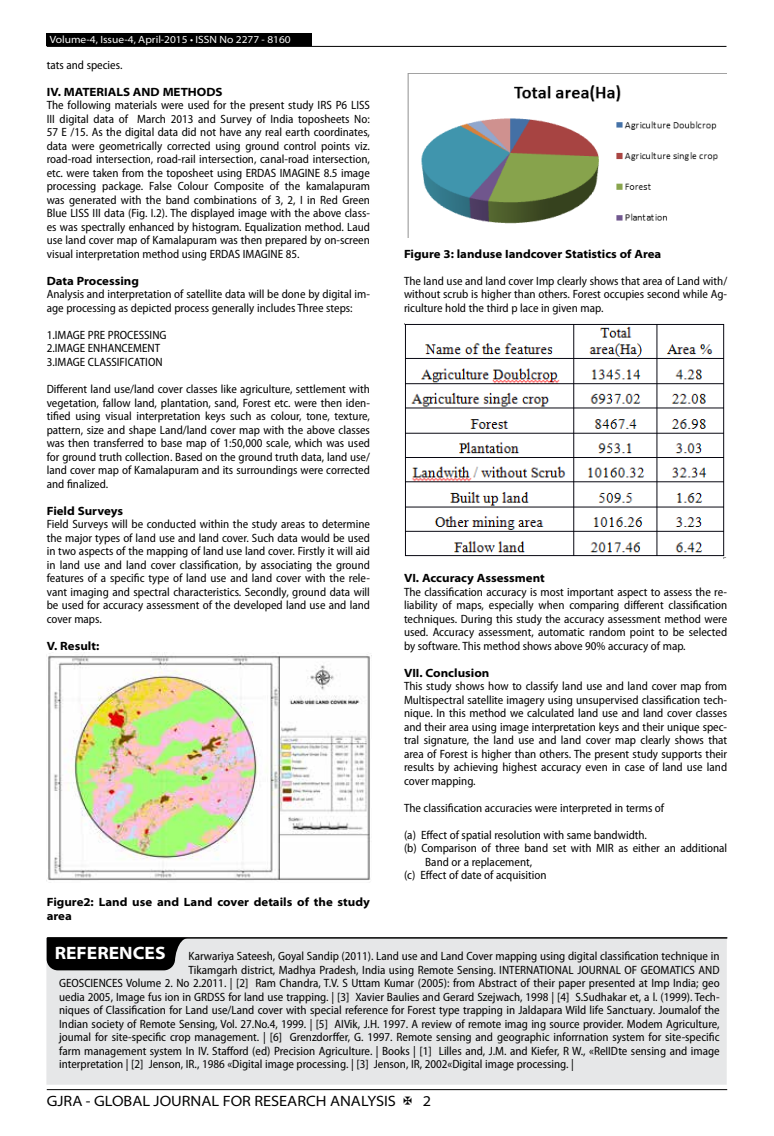
<style>
.page{position:relative;width:774px;height:1136px;background:#fff}
.page>*{position:absolute;margin:0;border:0;box-sizing:border-box;transform-origin:0 0}
.t1{font:700 semi-expanded 18px "Myriad Pro";color:#fff}
.t2{font:semi-expanded 15px "Myriad Pro";color:#000}
.t3{font:semi-condensed 12px/13.5px "Myriad Pro";color:#000;text-align:justify}
.t4{font:700 semi-expanded 12px/13.5px "Myriad Pro";color:#000}
.t5{font:semi-expanded 10.5px "Myriad Pro";color:#fff}
</style>
<div class="page">
<hr style="left:47px;top:1089px;width:680px;height:1px;background:#000">
<div style="left:47px;top:33px;width:265px;height:13px;background:#000"></div>
<hr style="left:47px;top:46px;width:679px;height:1px;background:#000">
<div style="left:46px;top:937px;width:681px;height:147px;background:#e6e7e8"></div>
<hr style="left:48px;top:937px;width:679px;height:1px;background:#000">
<svg style="left:47px;top:937px;width:141px;height:33px;background:#131314"></svg>
<img style="left:47px;top:652px;width:323px;height:229px">
<img style="left:407px;top:74px;width:311px;height:163px">
<img style="left:404px;top:323px;width:323px;height:235px">
<p class="t5" style="left:50px;top:34px;width:242px">Volume-4, Issue-4, April-2015 • ISSN No 2277 - 8160</p>
<p class="t3" style="left:47px;top:58px;width:77px">tats and species.</p>
<p class="t4" style="left:47px;top:85px;width:177px">IV. MATERIALS AND METHODS</p>
<p class="t3" style="left:47px;top:99px;width:325px">The following materials were used for the present study IRS P6 LISS III digital data of March 2013 and Survey of India toposheets No:<br>57 E /15. As the digital data did not have any real earth coordinates, data were geometrically corrected using ground control points viz. road-road intersection, road-rail intersection, canal-road intersection, etc. were taken from the toposheet using ERDAS IMAGINE 8.5 image processing package. False Colour Composite of the kamalapuram was generated with the band combinations of 3, 2, I in Red Green Blue LISS III data (Fig. I.2). The displayed image with the above class&shy;es was spectrally enhanced by histogram. Equalization method. Laud use land cover map of Kamalapuram was then prepared by on-screen visual interpretation method using ERDAS IMAGINE 85.</p>
<p class="t4" style="left:47px;top:274px;width:94px">Data Processing</p>
<p class="t3" style="left:47px;top:288px;width:325px">Analysis and interpretation of satellite data will be done by digital im&shy;age processing as depicted process generally includes Three steps:</p>
<p class="t3" style="left:47px;top:328px;width:121px;text-align:left">1.IMAGE PRE PROCESSING<br>2.IMAGE ENHANCEMENT<br>3.IMAGE CLASSIFICATION</p>
<p class="t3" style="left:47px;top:382px;width:325px">Different land use/land cover classes like agriculture, settlement with vegetation, fallow land, plantation, sand, Forest etc. were then iden&shy;tified using visual interpretation keys such as colour, tone, texture, pattern, size and shape Land/land cover map with the above classes was then transferred to base map of 1:50,000 scale, which was used for ground truth collection. Based on the ground truth data, land use/ land cover map of Kamalapuram and its surroundings were corrected and finalized.</p>
<p class="t4" style="left:47px;top:504px;width:78px">Field Surveys</p>
<p class="t3" style="left:47px;top:517px;width:325px">Field Surveys will be conducted within the study areas to determine the major types of land use and land cover. Such data would be used in two aspects of the mapping of land use land cover. Firstly it will aid in land use and land cover classification, by associating the ground features of a specific type of land use and land cover with the rele&shy;vant imaging and spectral characteristics. Secondly, ground data will be used for accuracy assessment of the developed land use and land cover maps.</p>
<p class="t4" style="left:47px;top:639px;width:54px">V. Result:</p>
<p class="t4" style="left:47px;top:895px;width:325px">Figure2: Land use and Land cover details of the study area</p>
<p class="t4" style="left:404px;top:247px;width:259px">Figure 3: landuse Iandcover Statistics of Area</p>
<p class="t3" style="left:404px;top:274px;width:325px">The land use and land cover Imp clearly shows that area of Land with/ without scrub is higher than others. Forest occupies second while Ag&shy;riculture hold the third p lace in given map.</p>
<p class="t4" style="left:404px;top:571px;width:142px">VI. Accuracy Assessment</p>
<p class="t3" style="left:404px;top:585px;width:325px">The classification accuracy is most important aspect to assess the re&shy;liability of maps, especially when comparing different classification techniques. During this study the accuracy assessment method were used. Accuracy assessment, automatic random point to be selected by software. This method shows above 90% accuracy of map.</p>
<p class="t4" style="left:404px;top:666px;width:87px">VII. Conclusion</p>
<p class="t3" style="left:404px;top:679px;width:325px">This study shows how to classify land use and land cover map from Multispectral satellite imagery using unsupervised classification tech&shy;nique. In this method we calculated land use and land cover classes and their area using image interpretation keys and their unique spec&shy;tral signature, the land use and land cover map clearly shows that area of Forest is higher than others. The present study supports their results by achieving highest accuracy even in case of land use land cover mapping.</p>
<p class="t3" style="left:404px;top:801px;width:262px">The classification accuracies were interpreted in terms of</p>
<p class="t3" style="left:404px;top:828px;width:245px">(a) Effect of spatial resolution with same bandwidth.</p>
<p class="t3" style="left:404px;top:841px;width:325px">(b) Comparison of three band set with MIR as either an additional</p>
<p class="t3" style="left:425px;top:855px;width:108px">Band or a replacement,</p>
<p class="t3" style="left:404px;top:868px;width:144px">(c) Effect of date of acquisition</p>
<h1 class="t1" style="left:55px;top:942px;width:112px">REFERENCES</h1>
<p class="t3" style="left:188px;top:949px;width:533px">Karwariya Sateesh, Goyal Sandip (2011). Land use and Land Cover mapping using digital classification technique in</p>
<p class="t3" style="left:188px;top:963px;width:533px">Tikamgarh district, Madhya Pradesh, India using Remote Sensing. INTERNATIONAL JOURNAL OF GEOMATICS AND</p>
<p class="t3" style="left:59px;top:976px;width:662px">GEOSCIENCES Volume 2. No 2.2011. | [2] Ram Chandra, T.V. S Uttam Kumar (2005): from Abstract of their paper presented at Imp India; geo</p>
<p class="t3" style="left:59px;top:990px;width:662px">uedia 2005, Image fus ion in GRDSS for land use trapping. | [3] Xavier Baulies and Gerard Szejwach, 1998 | [4] S.Sudhakar et, a l. (1999). Tech-</p>
<p class="t3" style="left:59px;top:1003px;width:662px">niques of Classification for Land use/Land cover with special reference for Forest type trapping in Jaldapara Wild life Sanctuary. Joumalof the</p>
<p class="t3" style="left:59px;top:1017px;width:662px">Indian society of Remote Sensing, Vol. 27.No.4, 1999. | [5] AIVik, J.H. 1997. A review of remote imag ing source provider. Modem Agriculture,</p>
<p class="t3" style="left:59px;top:1030px;width:662px">joumal for site-specific crop management. | [6] Grenzdorffer, G. 1997. Remote sensing and geographic inforrnation system for site-specific</p>
<p class="t3" style="left:59px;top:1044px;width:662px">farm management system In IV. Stafford (ed) Precision Agriculture. | Books | [1] Lilles and, J.M. and Kiefer, R W., «ReIIDte sensing and image</p>
<p class="t3" style="left:59px;top:1057px;width:516px">interpretation | [2] Jenson, IR., 1986 «Digital image processing. | [3] Jenson, IR, 2002«Digital image processing. |</p>
<p class="t2" style="left:47px;top:1092px;width:351px">GJRA - GLOBAL JOURNAL FOR RESEARCH ANALYSIS</p>
<p class="t2" style="left:423px;top:1092px;width:10px">2</p>
</div>
